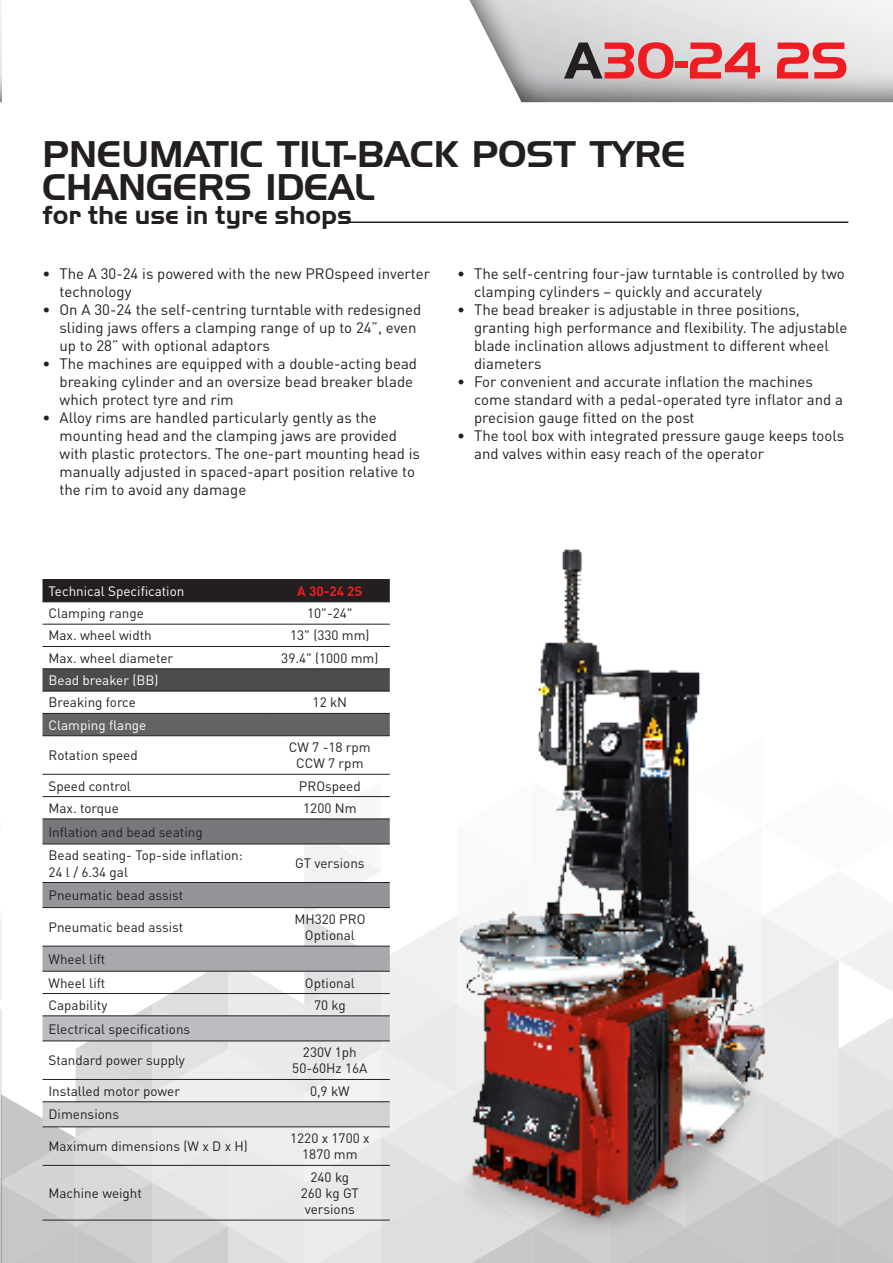
<style>
.page{position:relative;width:893px;height:1263px;background:#fff}
.page>*{position:absolute;margin:0;border:0;box-sizing:border-box;transform-origin:0 0}
.t1{font:700 54px "Handel Got D";color:#ee1d23}
.t2{font:36px "Handel Gothic BT";color:#231f20}
.t3{font:700 27px "Handel Got D";color:#231f20}
.t4{font:15px/18px "DIN Pro";color:#231f20}
.t5{font:13.5px/16.2px "DIN Pro";color:#231f20;text-align:center}
.t6{font:13.5px "DIN Pro";color:#fff}
.t7{font:700 13.5px "DIN Pro";color:#ee1d23}
.s1{color:#231f20}
</style>
<div class="page">
<svg style="left:0;top:0;width:2px;height:103px"></svg>
<svg style="left:469px;top:0;width:424px;height:103px;background:#d3d3d5"></svg>
<img style="left:538px;top:549px;width:162px;height:164px">
<div style="left:43px;top:580px;width:347px;height:21px;background:#231f20"></div>
<svg style="left:43px;top:669px;width:347px;height:22px;background:#494a4b"></svg>
<svg style="left:0;top:713px;width:893px;height:550px"></svg>
<hr style="left:43px;top:579px;width:227px;height:1px;background:#231f20">
<hr style="left:270px;top:579px;width:120px;height:1px;background:#231f20">
<hr style="left:43px;top:601px;width:227px;height:1px;background:#231f20">
<hr style="left:270px;top:601px;width:120px;height:1px;background:#231f20">
<hr style="left:43px;top:624px;width:227px;height:1px;background:#231f20">
<hr style="left:270px;top:624px;width:120px;height:1px;background:#231f20">
<hr style="left:43px;top:646px;width:227px;height:1px;background:#231f20">
<hr style="left:270px;top:646px;width:120px;height:1px;background:#231f20">
<hr style="left:43px;top:713px;width:227px;height:1px;background:#231f20">
<hr style="left:270px;top:713px;width:120px;height:1px;background:#231f20">
<hr style="left:43px;top:735px;width:227px;height:1px;background:#231f20">
<hr style="left:270px;top:735px;width:120px;height:1px;background:#231f20">
<hr style="left:43px;top:774px;width:227px;height:1px;background:#231f20">
<hr style="left:270px;top:774px;width:120px;height:1px;background:#231f20">
<hr style="left:43px;top:796px;width:227px;height:1px;background:#231f20">
<hr style="left:270px;top:796px;width:120px;height:1px;background:#231f20">
<hr style="left:43px;top:818px;width:227px;height:1px;background:#231f20">
<hr style="left:270px;top:818px;width:120px;height:1px;background:#231f20">
<hr style="left:43px;top:844px;width:227px;height:1px;background:#231f20">
<hr style="left:270px;top:844px;width:120px;height:1px;background:#231f20">
<hr style="left:43px;top:946px;width:227px;height:1px;background:#231f20">
<hr style="left:270px;top:946px;width:120px;height:1px;background:#231f20">
<hr style="left:43px;top:971px;width:227px;height:1px;background:#231f20">
<hr style="left:270px;top:971px;width:120px;height:1px;background:#231f20">
<hr style="left:43px;top:993px;width:227px;height:1px;background:#231f20">
<hr style="left:270px;top:993px;width:120px;height:1px;background:#231f20">
<hr style="left:43px;top:1079px;width:227px;height:1px;background:#231f20">
<hr style="left:270px;top:1079px;width:120px;height:1px;background:#231f20">
<hr style="left:43px;top:1165px;width:227px;height:1px;background:#231f20">
<hr style="left:270px;top:1165px;width:120px;height:1px;background:#231f20">
<hr style="left:43px;top:1220px;width:227px;height:1px;background:#231f20">
<hr style="left:270px;top:1220px;width:120px;height:1px;background:#231f20">
<hr style="left:43px;top:668px;width:227px;height:1px;background:#231f20">
<hr style="left:270px;top:668px;width:120px;height:1px;background:#231f20">
<hr style="left:43px;top:691px;width:227px;height:1px;background:#231f20">
<hr style="left:270px;top:691px;width:120px;height:1px;background:#231f20">
<hr style="left:43px;top:882px;width:227px;height:1px;background:#231f20">
<hr style="left:270px;top:882px;width:120px;height:1px;background:#231f20">
<hr style="left:43px;top:907px;width:227px;height:1px;background:#231f20">
<hr style="left:270px;top:907px;width:120px;height:1px;background:#231f20">
<hr style="left:43px;top:1015px;width:227px;height:1px;background:#231f20">
<hr style="left:270px;top:1015px;width:120px;height:1px;background:#231f20">
<hr style="left:43px;top:1040px;width:227px;height:1px;background:#231f20">
<hr style="left:270px;top:1040px;width:120px;height:1px;background:#231f20">
<hr style="left:43px;top:1101px;width:227px;height:1px;background:#231f20">
<hr style="left:270px;top:1101px;width:120px;height:1px;background:#231f20">
<hr style="left:43px;top:1126px;width:227px;height:1px;background:#231f20">
<hr style="left:270px;top:1126px;width:120px;height:1px;background:#231f20">
<hr style="left:347px;top:221px;width:501px;height:2px;background:#231f20">
<p class="t1" style="left:564px;top:30px;width:286px"><span class="s1">A</span>30-24 2S</p>
<p class="t2" style="left:43px;top:132px;width:645px">PNEUMATIC TILT-BACK POST TYRE</p>
<p class="t2" style="left:43px;top:165px;width:334px">CHANGERS IDEAL</p>
<p class="t3" style="left:43px;top:200px;width:311px">for the use in tyre shops</p>
<p class="t4" style="left:60px;top:264px;width:372px;text-indent:-17px">• The A 30-24 is powered with the new PROspeed inverter technology</p>
<p class="t4" style="left:60px;top:300px;width:363px;text-indent:-17px">• On A 30-24 the self-centring turntable with redesigned sliding jaws offers a clamping range of up to 24”, even up to 28” with optional adaptors</p>
<p class="t4" style="left:60px;top:354px;width:359px;text-indent:-17px">• The machines are equipped with a double-acting bead breaking cylinder and an oversize bead breaker blade which protect tyre and rim</p>
<p class="t4" style="left:60px;top:408px;width:362px;text-indent:-17px">• Alloy rims are handled particularly gently as the mounting head and the clamping jaws are provided with plastic protectors. The one-part mounting head is manually adjusted in spaced-apart position relative to the rim to avoid any damage</p>
<p class="t4" style="left:474px;top:264px;width:372px;text-indent:-17px">• The self-centring four-jaw turntable is controlled by two clamping cylinders – quickly and accurately</p>
<p class="t4" style="left:474px;top:300px;width:375px;text-indent:-17px">• The bead breaker is adjustable in three positions, granting high performance and flexibility. The adjustable blade inclination allows adjustment to different wheel diameters</p>
<p class="t4" style="left:474px;top:372px;width:370px;text-indent:-17px">• For convenient and accurate inflation the machines come standard with a pedal-operated tyre inflator and a precision gauge fitted on the post</p>
<p class="t4" style="left:474px;top:426px;width:372px;text-indent:-17px">• The tool box with integrated pressure gauge keeps tools and valves within easy reach of the operator</p>
<p class="t6" style="left:49px;top:582px;width:137px">Technical Specification</p>
<p class="t7" style="left:297px;top:582px;width:67px">A 30-24 2S</p>
<p class="t5" style="left:49px;top:605px;width:97px">Clamping range</p>
<p class="t5" style="left:307px;top:605px;width:47px">10"-24"</p>
<p class="t5" style="left:49px;top:627px;width:105px">Max. wheel width</p>
<p class="t5" style="left:290px;top:627px;width:81px">13" (330 mm)</p>
<p class="t5" style="left:49px;top:649px;width:126px">Max. wheel diameter</p>
<p class="t5" style="left:281px;top:649px;width:99px">39.4" (1000 mm)</p>
<p class="t6" style="left:49px;top:671px;width:112px">Bead breaker (BB)</p>
<p class="t5" style="left:49px;top:694px;width:89px">Breaking force</p>
<p class="t5" style="left:313px;top:694px;width:36px">12 kN</p>
<p class="t6" style="left:49px;top:716px;width:99px">Clamping flange</p>
<p class="t5" style="left:49px;top:747px;width:91px">Rotation speed</p>
<p class="t5" style="left:289px;top:738px;width:83px">CW 7 -18 rpm</p>
<p class="t5" style="left:296px;top:755px;width:69px">CCW 7 rpm</p>
<p class="t5" style="left:49px;top:777px;width:84px">Speed control</p>
<p class="t5" style="left:299px;top:777px;width:63px">PROspeed</p>
<p class="t5" style="left:49px;top:799px;width:72px">Max. torque</p>
<p class="t5" style="left:303px;top:799px;width:55px">1200 Nm</p>
<p class="t5" style="left:49px;top:823px;width:156px">Inflation and bead seating</p>
<p class="t5" style="left:49px;top:847px;width:196px">Bead seating- Top-side inflation:</p>
<p class="t5" style="left:49px;top:863px;width:81px">24 l / 6.34 gal</p>
<p class="t5" style="left:295px;top:855px;width:71px">GT versions</p>
<p class="t5" style="left:49px;top:887px;width:136px">Pneumatic bead assist</p>
<p class="t5" style="left:49px;top:918px;width:136px">Pneumatic bead assist</p>
<p class="t5" style="left:294px;top:910px;width:73px">MH320 PRO<br>Optional</p>
<p class="t5" style="left:49px;top:950px;width:58px">Wheel lift</p>
<p class="t5" style="left:49px;top:974px;width:58px">Wheel lift</p>
<p class="t5" style="left:305px;top:974px;width:51px">Optional</p>
<p class="t5" style="left:49px;top:996px;width:60px">Capability</p>
<p class="t5" style="left:314px;top:996px;width:33px">70 kg</p>
<p class="t5" style="left:49px;top:1020px;width:143px">Electrical specifications</p>
<p class="t5" style="left:49px;top:1052px;width:138px">Standard power supply</p>
<p class="t5" style="left:303px;top:1044px;width:55px">230V 1ph</p>
<p class="t5" style="left:292px;top:1060px;width:77px">50-60Hz 16A</p>
<p class="t5" style="left:49px;top:1082px;width:133px">Installed motor power</p>
<p class="t5" style="left:310px;top:1082px;width:41px">0,9 kW</p>
<p class="t5" style="left:49px;top:1106px;width:72px">Dimensions</p>
<p class="t5" style="left:49px;top:1138px;width:201px">Maximum dimensions (W x D x H)</p>
<p class="t5" style="left:290px;top:1129px;width:81px">1220 x 1700 x<br>1870 mm</p>
<p class="t5" style="left:49px;top:1184px;width:95px">Machine weight</p>
<p class="t5" style="left:310px;top:1168px;width:40px">240 kg</p>
<p class="t5" style="left:301px;top:1184px;width:60px;text-align:left">260 kg GT versions</p>
</div>
